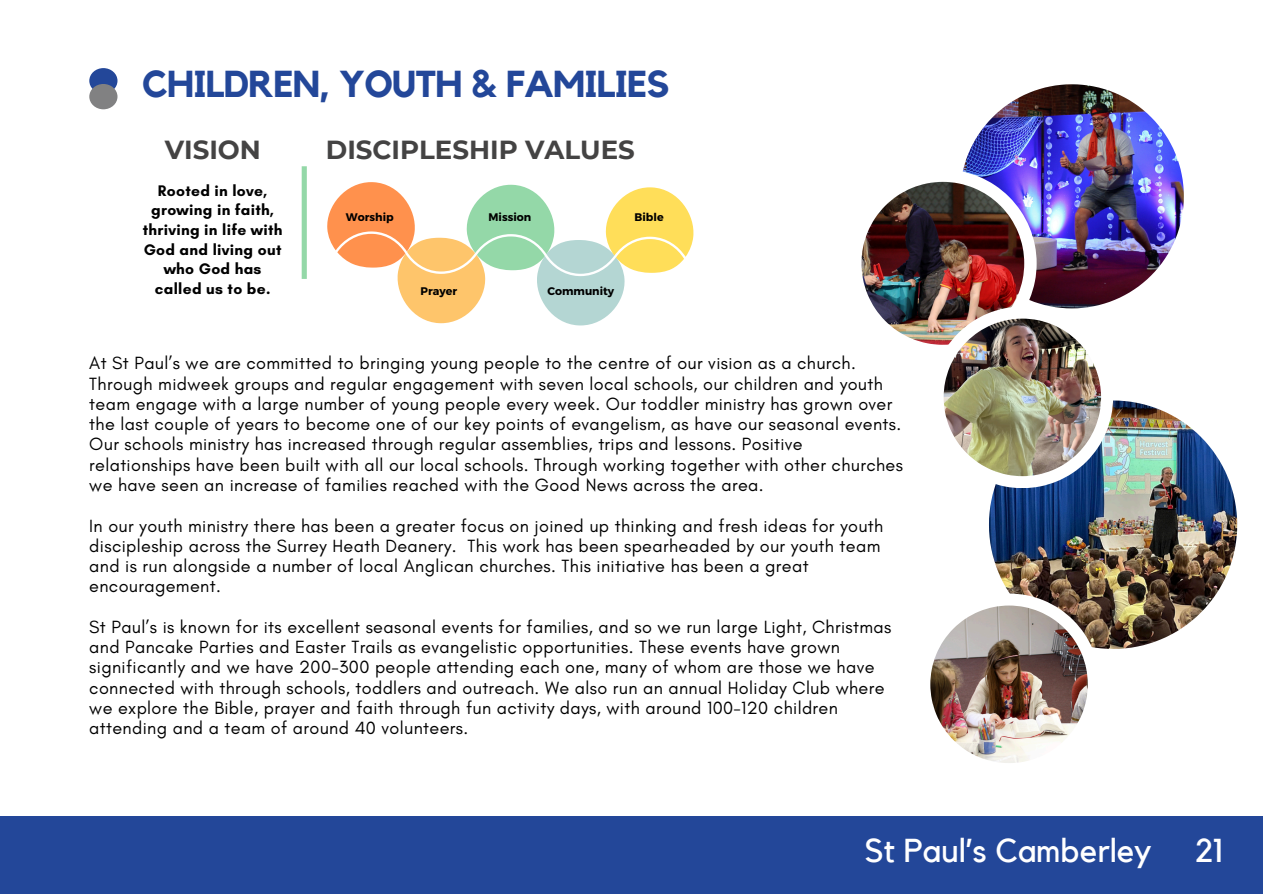
<style>
.page{position:relative;width:1263px;height:894px;background:#fff}
.page>*{position:absolute;margin:0;border:0;box-sizing:border-box;transform-origin:0 0}
.t1{font:700 37.35px "Kollektif";letter-spacing:-.02em;color:#234799}
.t2{font:33px "Kollektif";color:#fff}
.t3{font:700 26.1px "Montserrat";color:#444343}
.t4{font:18px/20.2px "Glacial Indifference";letter-spacing:.02em;color:#000}
.t5{font:700 15.6px/19.5px "Glacial Indifference";letter-spacing:.02em;color:#000;text-align:center}
.t6{font:700 11.1px "Montserrat";color:#000}
</style>
<div class="page">
<svg style="left:327px;top:182px;width:367px;height:143px"></svg>
<div style="left:302px;top:166px;width:5px;height:113px;background:#94d8a8"></div>
<img style="left:963px;top:84px;width:221px;height:217px">
<img style="left:989px;top:400px;width:248px;height:248px">
<img style="left:861px;top:169px;width:252px;height:319px">
<img style="left:944px;top:318px;width:157px;height:158px">
<svg style="left:989px;top:593px;width:111px;height:170px"></svg>
<img style="left:930px;top:605px;width:158px;height:157px">
<div style="left:89px;top:68px;width:28px;height:25px;background:#234799;border-radius:50%"></div>
<div style="left:89px;top:84px;width:28px;height:25px;background:#818182;border-radius:50%"></div>
<div style="left:0;top:815px;width:1263px;height:78px;background:#234799"></div>
<h4 class="t1" style="left:142px;top:67px;width:529px">CHILDREN, YOUTH &amp; FAMILIES</h4>
<p class="t3" style="left:165px;top:134px;width:98px">VISION</p>
<p class="t5" style="left:143px;top:181px;width:141px">Rooted in love, growing in faith, thriving in life with<br>God and living out who God has called us to be.</p>
<h3 class="t3" style="left:326px;top:134px;width:311px">DISCIPLESHIP VALUES</h3>
<h3 class="t6" style="left:346px;top:210px;width:49px">Worship</h3>
<p class="t6" style="left:420px;top:284px;width:38px">Prayer</p>
<h5 class="t6" style="left:489px;top:210px;width:44px">Mission</h5>
<p class="t6" style="left:635px;top:210px;width:31px">Bible</p>
<p class="t6" style="left:547px;top:284px;width:68px">Community</p>
<h4 class="t4" style="left:89px;top:353px;width:815px">At St Paul’s we are committed to bringing young people to the centre of our vision as a church.<br>Through midweek groups and regular engagement with seven local schools, our children and youth team engage with a large number of young people every week. Our toddler ministry has grown over the last couple of years to become one of our key points of evangelism, as have our seasonal events.<br>Our schools ministry has increased through regular assemblies, trips and lessons. Positive relationships have been built with all our local schools. Through working together with other churches we have seen an increase of families reached with the Good News across the area.</h4>
<p class="t4" style="left:89px;top:515px;width:795px">In our youth ministry there has been a greater focus on joined up thinking and fresh ideas for youth discipleship across the Surrey Heath Deanery. This work has been spearheaded by our youth team and is run alongside a number of local Anglican churches. This initiative has been a great encouragement.</p>
<p class="t4" style="left:89px;top:616px;width:804px">St Paul’s is known for its excellent seasonal events for families, and so we run large Light, Christmas and Pancake Parties and Easter Trails as evangelistic opportunities. These events have grown significantly and we have 200-300 people attending each one, many of whom are those we have connected with through schools, toddlers and outreach. We also run an annual Holiday Club where we explore the Bible, prayer and faith through fun activity days, with around 100-120 children attending and a team of around 40 volunteers.</p>
<h2 class="t2" style="left:865px;top:835px;width:289px">St Paul’s Camberley</h2>
<h2 class="t2" style="left:1195px;top:835px;width:30px">21</h2>
</div>
